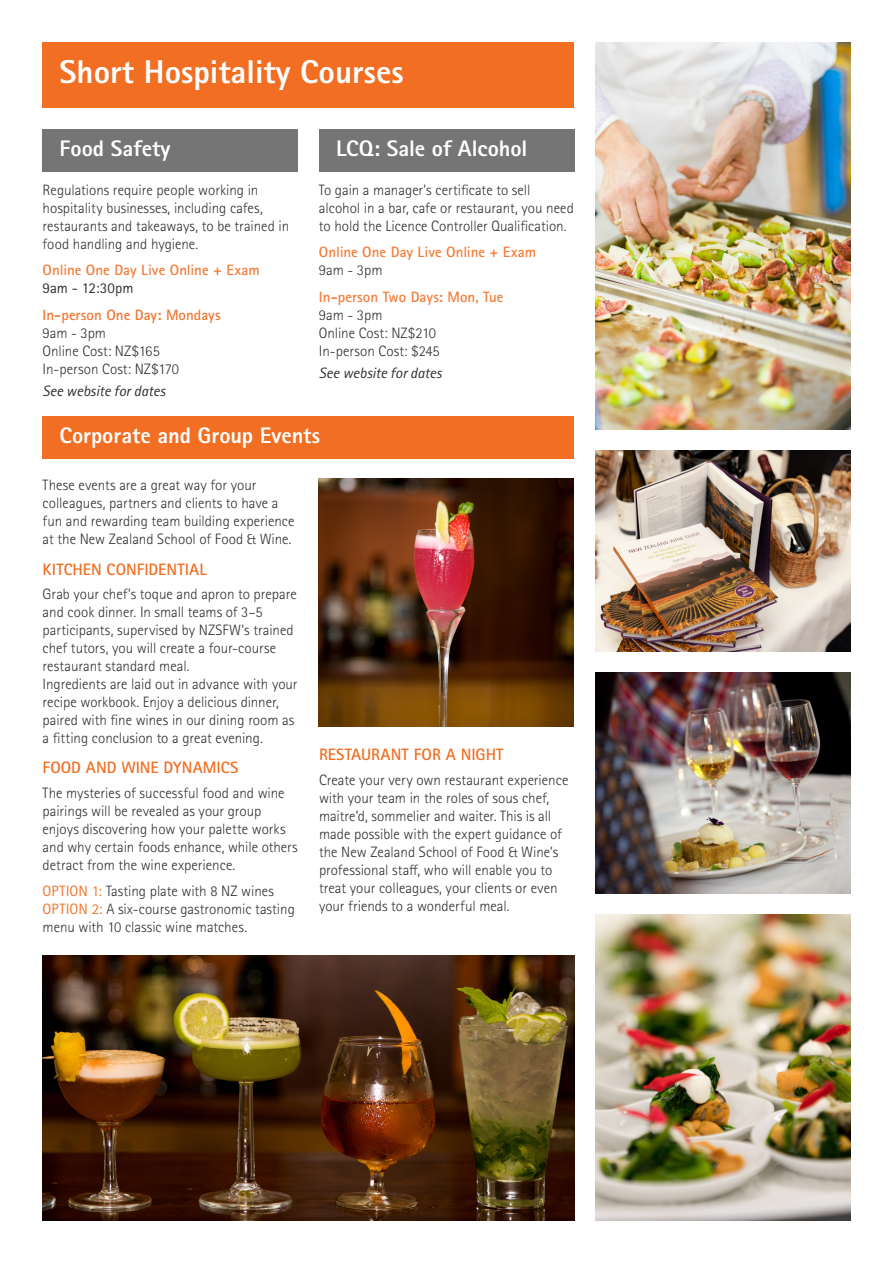
<style>
.page{position:relative;width:893px;height:1263px;background:#fff}
.page>*{position:absolute;margin:0;border:0;box-sizing:border-box;transform-origin:0 0}
.Heading_Box_1{font:800 33px "Rotis Sans Serif Pro";color:#fff}
.Paragraph{font:800 22.5px "Rotis Sans Serif Pro";letter-spacing:-.005em;color:#fff}
.Heading_Box_2{font:800 22.5px "Rotis Sans Serif Pro";color:#fff}
.Paragraph_Heading_2{font:700 16.5px "Rotis Sans Serif Pro";color:#f16e22}
.Paragraph-2{font:300 15px/18px "Rotis Sans Serif Pro";color:#312f30}
.Paragraph-3{font:700 15px/18px "Rotis Sans Serif Pro";color:#f47d3a}
.Paragraph-4{font:italic 15px "Rotis Sans Serif Pro";color:#312f30}
.s1{font-weight:400;color:#312f30}
.s2{font-weight:700;color:#f37631}
.s3{font-weight:300;color:#312f30}
.s4{font-weight:700;color:#f47d3a}
.s5{font-weight:400;color:#f1752b}
</style>
<div class="page">
<img style="left:595px;top:672px;width:255px;height:222px">
<img style="left:595px;top:43px;width:255px;height:386px">
<img style="left:595px;top:915px;width:255px;height:305px">
<div style="left:319px;top:129px;width:255px;height:42px;background:#747574"></div>
<div style="left:43px;top:129px;width:255px;height:42px;background:#747574"></div>
<div style="left:43px;top:416px;width:531px;height:43px;background:#f16e22"></div>
<div style="left:43px;top:43px;width:531px;height:65px;background:#f16e22"></div>
<img style="left:595px;top:451px;width:255px;height:200px">
<img style="left:319px;top:479px;width:255px;height:248px">
<img style="left:43px;top:955px;width:531px;height:265px">
<p class="Heading_Box_1" style="left:60px;top:50px;width:345px">Short Hospitality Courses</p>
<p class="Heading_Box_2" style="left:60px;top:134px;width:112px">Food Safety</p>
<p class="Paragraph" style="left:336px;top:134px;width:193px">LCQ: Sale of Alcohol</p>
<p class="Paragraph-2" style="left:43px;top:181px;width:248px">Regulations require people working in hospitality businesses, including cafes, restaurants and takeaways, to be trained in food handling and hygiene.</p>
<p class="Paragraph-3" style="left:43px;top:261px;width:219px">Online One Day Live Online + Exam<br><span class="s1">9am - 12:30pm</span></p>
<p class="Paragraph-2" style="left:43px;top:306px;width:180px"><span class="s2">In-person One Day: Mondays<br></span>9am - 3pm<br>Online Cost: NZ$165<br>In-person Cost: NZ$170</p>
<p class="Paragraph-4" style="left:43px;top:382px;width:124px">See website for dates</p>
<p class="Paragraph-2" style="left:319px;top:181px;width:257px">To gain a manager’s certificate to sell alcohol in a bar, cafe or restaurant, you need to hold the Licence Controller Qualification.</p>
<p class="Paragraph-3" style="left:319px;top:243px;width:219px">Online One Day Live Online + Exam<br><span class="s3">9am - 3pm</span></p>
<p class="Paragraph-2" style="left:319px;top:288px;width:186px"><span class="s4">In-person Two Days: Mon, Tue<br></span>9am - 3pm<br>Online Cost: NZ$210<br>In-person Cost: $245</p>
<p class="Paragraph-4" style="left:319px;top:364px;width:124px">See website for dates</p>
<p class="Paragraph" style="left:60px;top:421px;width:262px">Corporate and Group Events</p>
<p class="Paragraph-2" style="left:43px;top:476px;width:253px">These events are a great way for your colleagues, partners and clients to have a fun and rewarding team building experience at the New Zealand School of Food &amp; Wine.</p>
<p class="Paragraph_Heading_2" style="left:43px;top:558px;width:166px">KITCHEN CONFIDENTIAL</p>
<p class="Paragraph-2" style="left:43px;top:585px;width:257px">Grab your chef’s toque and apron to prepare and cook dinner. In small teams of 3–5 participants, supervised by NZSFW’s trained chef tutors, you will create a four-course restaurant standard meal.<br>Ingredients are laid out in advance with your recipe workbook. Enjoy a delicious dinner, paired with fine wines in our dining room as a fitting conclusion to a great evening.</p>
<p class="Paragraph_Heading_2" style="left:43px;top:757px;width:197px">FOOD AND WINE DYNAMICS</p>
<p class="Paragraph-2" style="left:43px;top:784px;width:257px">The mysteries of successful food and wine pairings will be revealed as your group enjoys discovering how your palette works and why certain foods enhance, while others detract from the wine experience.</p>
<p class="Paragraph-2" style="left:43px;top:882px;width:254px"><span class="s5">OPTION 1:</span> Tasting plate with 8 NZ wines<br><span class="s5">OPTION 2:</span> A six-course gastronomic tasting menu with 10 classic wine matches.</p>
<p class="Paragraph_Heading_2" style="left:319px;top:744px;width:186px">RESTAURANT FOR A NIGHT</p>
<p class="Paragraph-2" style="left:319px;top:771px;width:251px">Create your very own restaurant experience with your team in the roles of sous chef, maitre’d, sommelier and waiter. This is all made possible with the expert guidance of the New Zealand School of Food &amp; Wine’s professional staff, who will enable you to treat your colleagues, your clients or even your friends to a wonderful meal.</p>
</div>
